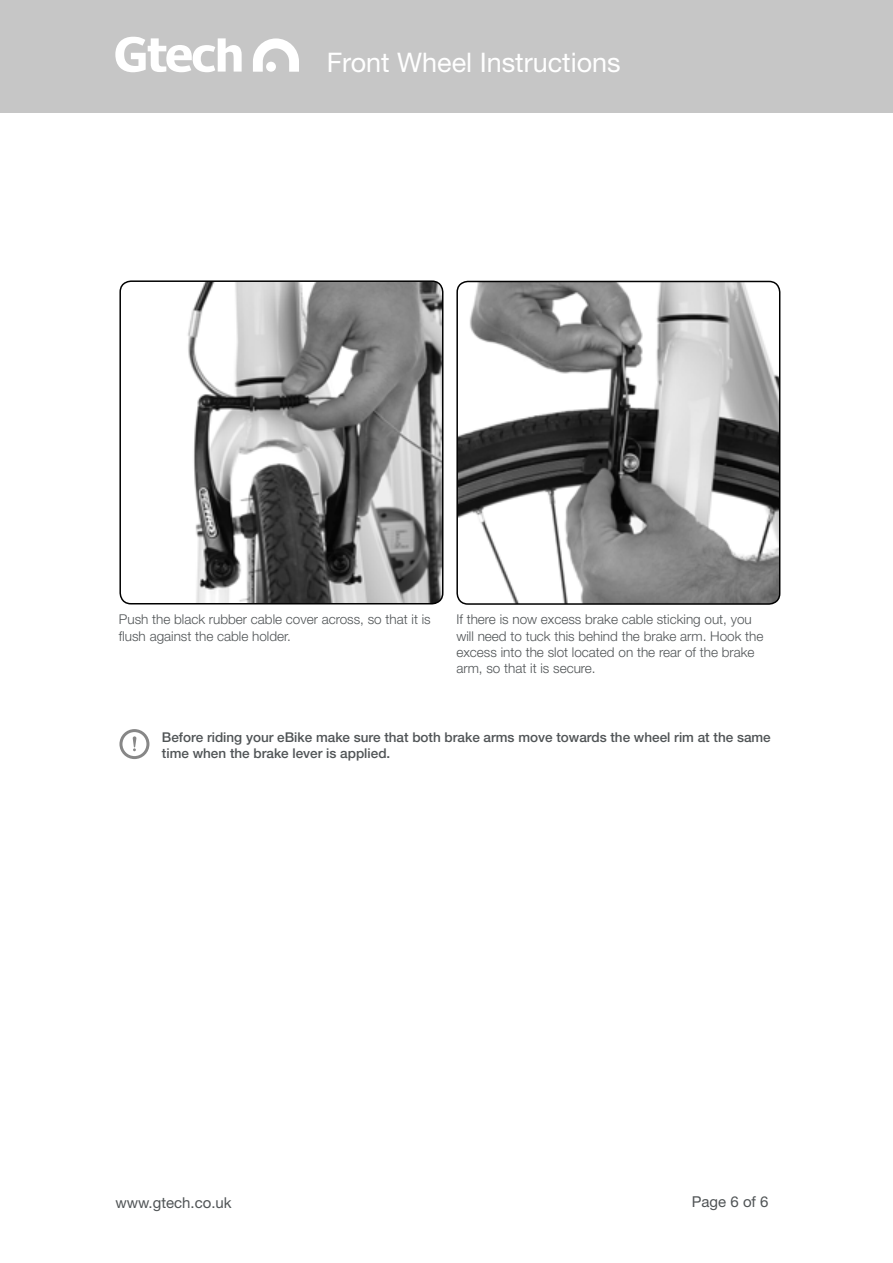
<style>
.page{position:relative;width:893px;height:1263px;background:#fff}
.page>*{position:absolute;margin:0;border:0;box-sizing:border-box;transform-origin:0 0}
.t1{font:27px "Helvetica Neue LT Std";color:#fff}
.t2{font:15px "Helvetica Neue LT Std";color:#505456}
.t3{font:300 13.5px/16.2px "Helvetica Neue LT Std";color:#505456}
.t4{font:500 13.5px/16.2px "Helvetica Neue LT Std";color:#505456}
</style>
<div class="page">
<div style="left:0;top:0;width:893px;height:113px;background:#c6c6c6"></div>
<svg style="left:115px;top:37px;width:127px;height:35px"></svg>
<svg style="left:253px;top:38px;width:46px;height:34px"></svg>
<svg style="left:133px;top:736px;width:3px;height:15px"></svg>
<div style="left:119px;top:729px;width:30px;height:30px;border:3px solid #878787;border-radius:50%"></div>
<img style="left:458px;top:281px;width:322px;height:322px">
<div style="left:456px;top:281px;width:324px;height:324px;border:2px solid #000;border-radius:11px"></div>
<img style="left:121px;top:282px;width:322px;height:322px">
<div style="left:119px;top:280px;width:324px;height:324px;border:2px solid #000;border-radius:11px"></div>
<h1 class="t1" style="left:327px;top:46px;width:296px">Front Wheel Instructions</h1>
<p class="t3" style="left:119px;top:611px;width:313px">Push the black rubber cable cover across, so that it is flush against the cable holder.</p>
<p class="t3" style="left:456px;top:611px;width:309px">If there is now excess brake cable sticking out, you will need to tuck this behind the brake arm. Hook the excess into the slot located on the rear of the brake arm, so that it is secure.</p>
<p class="t4" style="left:162px;top:729px;width:610px">Before riding your eBike make sure that both brake arms move towards the wheel rim at the same time when the brake lever is applied.</p>
<p class="t2" style="left:115px;top:1194px;width:118px">www.gtech.co.uk</p>
<p class="t2" style="left:692px;top:1193px;width:78px">Page 6 of 6</p>
</div>
